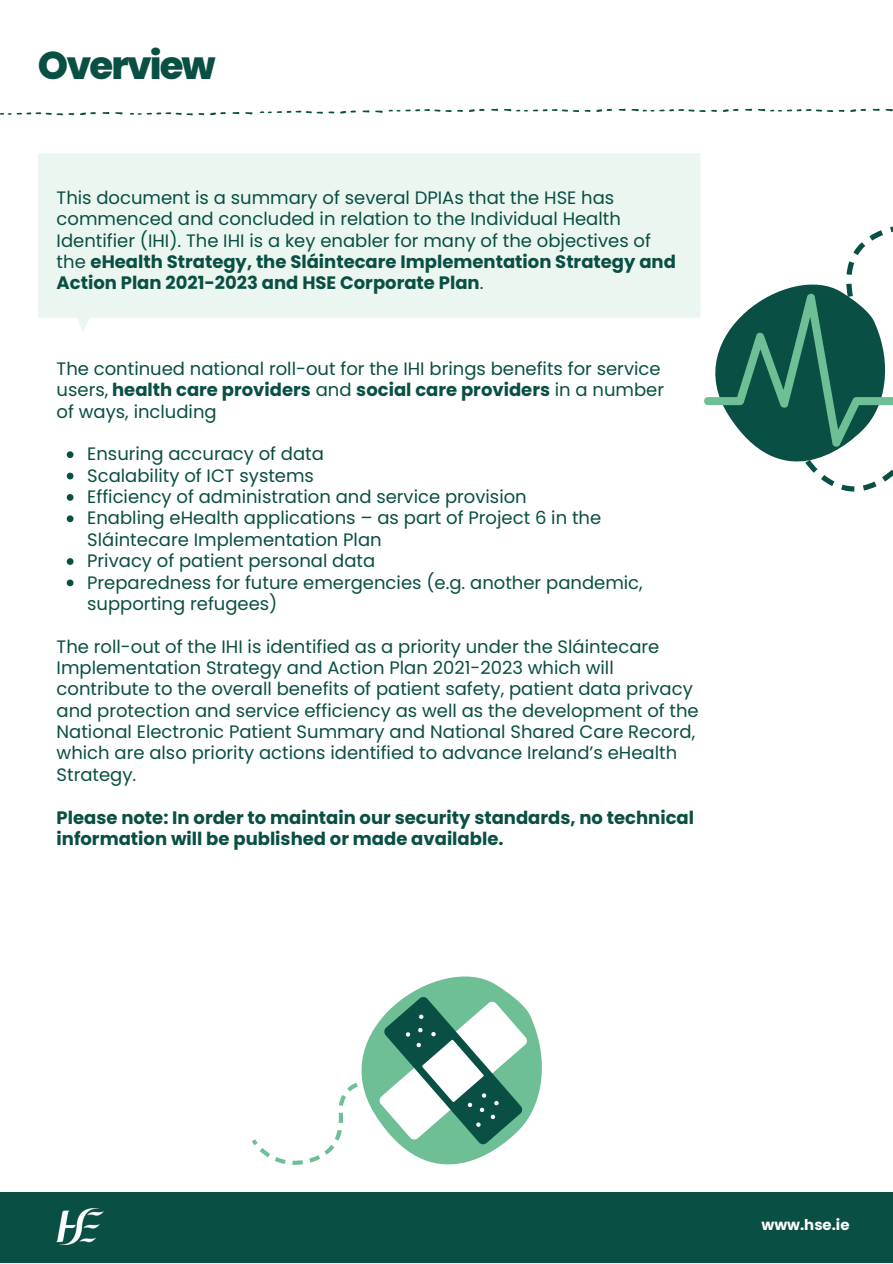
<style>
.page{position:relative;width:893px;height:1264px;background:#fff}
.page>*{position:absolute;margin:0;border:0;box-sizing:border-box;transform-origin:0 0}
.t1{font:800 38.55px "Poppins";letter-spacing:-.05em;color:#094f43}
.t2{font:18px/21.3px "Poppins";color:#094f43}
.t3{font:700 18px/21.3px "Poppins";color:#094f43}
.t4{font:700 14.85px "Poppins";color:#fff}
.s1{font-weight:700}
</style>
<div class="page">
<div style="left:38px;top:153px;width:662px;height:178px;background:#ecf6f1"></div>
<svg style="left:67px;top:451px;width:6px;height:7px"></svg>
<svg style="left:67px;top:472px;width:6px;height:7px"></svg>
<svg style="left:67px;top:494px;width:6px;height:7px"></svg>
<svg style="left:67px;top:515px;width:6px;height:7px"></svg>
<svg style="left:67px;top:558px;width:6px;height:7px"></svg>
<svg style="left:67px;top:579px;width:6px;height:7px"></svg>
<svg style="left:677px;top:261px;width:24px;height:70px;fill:#ecf6f1"></svg>
<svg style="left:406px;top:976px;width:136px;height:144px;fill:#6ebe96"></svg>
<svg style="left:115px;top:112px;width:8px;height:2px"></svg>
<svg style="left:102px;top:112px;width:7px;height:2px"></svg>
<svg style="left:80px;top:112px;width:16px;height:3px"></svg>
<svg style="left:0;top:112px;width:74px;height:3px"></svg>
<svg style="left:245px;top:112px;width:7px;height:2px"></svg>
<svg style="left:232px;top:112px;width:7px;height:2px"></svg>
<svg style="left:210px;top:112px;width:16px;height:3px"></svg>
<svg style="left:130px;top:112px;width:74px;height:3px"></svg>
<svg style="left:375px;top:111px;width:7px;height:2px"></svg>
<svg style="left:362px;top:110px;width:7px;height:2px"></svg>
<svg style="left:340px;top:110px;width:16px;height:3px"></svg>
<svg style="left:260px;top:111px;width:74px;height:3px"></svg>
<svg style="left:491px;top:109px;width:7px;height:2px"></svg>
<svg style="left:457px;top:109px;width:27px;height:3px"></svg>
<svg style="left:388px;top:109px;width:63px;height:3px"></svg>
<svg style="left:618px;top:109px;width:7px;height:2px"></svg>
<svg style="left:596px;top:109px;width:16px;height:3px"></svg>
<svg style="left:504px;top:109px;width:86px;height:3px"></svg>
<svg style="left:711px;top:109px;width:27px;height:3px"></svg>
<svg style="left:631px;top:109px;width:74px;height:3px"></svg>
<svg style="left:885px;top:109px;width:7px;height:2px"></svg>
<svg style="left:872px;top:109px;width:7px;height:2px"></svg>
<svg style="left:850px;top:109px;width:15px;height:3px"></svg>
<svg style="left:745px;top:109px;width:99px;height:3px"></svg>
<svg style="left:704px;top:226px;width:188px;height:266px"></svg>
<svg style="left:252px;top:996px;width:275px;height:169px"></svg>
<div style="left:0;top:1192px;width:892px;height:70px;background:#094f43"></div>
<img style="left:57px;top:1208px;width:47px;height:35px">
<h1 class="t1" style="left:38px;top:38px;width:179px">Overview</h1>
<p class="t2" style="left:57px;top:187px;width:620px">This document is a summary of several DPIAs that the HSE has commenced and concluded in relation to the Individual Health Identifier (IHI). The IHI is a key enabler for many of the objectives of the <span class="s1">eHealth Strategy, the Sláintecare Implementation Strategy and Action Plan 2021-2023 and HSE Corporate Plan</span>.</p>
<p class="t2" style="left:57px;top:358px;width:609px">The continued national roll-out for the IHI brings benefits for service users, <span class="s1">health care providers</span> and <span class="s1">social care providers</span> in a number of ways, including</p>
<p class="t2" style="left:87px;top:443px;width:557px">Ensuring accuracy of data<br>Scalability of ICT systems<br>Efficiency of administration and service provision<br>Enabling eHealth applications – as part of Project 6 in the Sláintecare Implementation Plan<br>Privacy of patient personal data<br>Preparedness for future emergencies (e.g. another pandemic, supporting refugees)</p>
<p class="t2" style="left:57px;top:635px;width:643px">The roll-out of the IHI is identified as a priority under the Sláintecare Implementation Strategy and Action Plan 2021-2023 which will contribute to the overall benefits of patient safety, patient data privacy and protection and service efficiency as well as the development of the National Electronic Patient Summary and National Shared Care Record, which are also priority actions identified to advance Ireland’s eHealth Strategy.</p>
<p class="t3" style="left:57px;top:806px;width:639px">Please note: In order to maintain our security standards, no technical information will be published or made available.</p>
<p class="t4" style="left:761px;top:1214px;width:89px">www.hse.ie</p>
</div>
